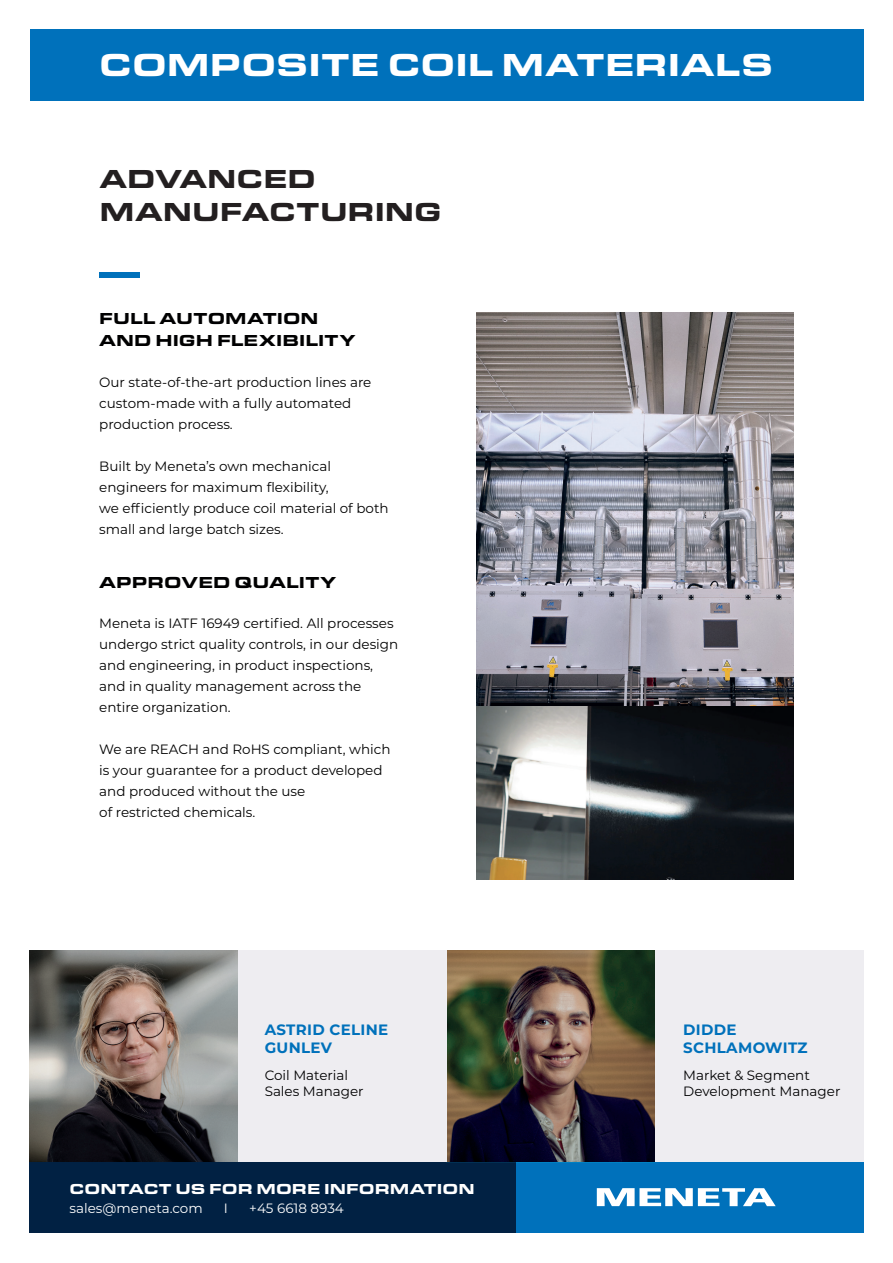
<style>
.page{position:relative;width:893px;height:1263px;background:#fff}
.page>*{position:absolute;margin:0;border:0;box-sizing:border-box;transform-origin:0 0}
.t1{font:900 33px "Eurostile Ext";color:#fff}
.t2{font:33px "Eurostile Ext";color:#000001}
.t3{font:900 27px/32.4px "Eurostile Ext";color:#231f20}
.t4{font:900 16.5px/22.5px "Eurostile Ext";color:#000001}
.t5{font:700 15px/18px "Montserrat";letter-spacing:.02em;color:#0071bb}
.t6{font:900 15px "Eurostile Ext";color:#fff}
.t7{font:13.5px/21px "Montserrat";color:#000001}
.t8{font:13.5px "Montserrat";color:#fff}
</style>
<div class="page">
<div style="left:99px;top:273px;width:41px;height:5px;background:#0071bb"></div>
<img style="left:30px;top:950px;width:208px;height:212px">
<div style="left:238px;top:950px;width:208px;height:212px;background:#eeedf1"></div>
<div style="left:655px;top:950px;width:208px;height:212px;background:#eeedf1"></div>
<div style="left:30px;top:1162px;width:486px;height:71px;background:#012143"></div>
<div style="left:516px;top:1162px;width:347px;height:71px;background:#0071bb"></div>
<svg style="left:597px;top:1188px;width:179px;height:18px"></svg>
<div style="left:30px;top:30px;width:833px;height:71px;background:#0071bb"></div>
<img style="left:476px;top:313px;width:318px;height:566px">
<img style="left:446px;top:950px;width:209px;height:212px">
<h1 class="t1" style="left:99px;top:40px;width:675px">COMPOSITE COIL MATERIALS</h1>
<h2 class="t3" style="left:99px;top:161px;width:344px">ADVANCED<br>MANUFACTURING</h2>
<h1 class="t2" style="left:99px;top:204px;width:369px">AND SIMULATION</h1>
<p class="t4" style="left:99px;top:306px;width:258px">FULL AUTOMATION<br>AND HIGH FLEXIBILITY</p>
<p class="t7" style="left:99px;top:371px;width:274px">Our state-of-the-art production lines are custom-made with a fully automated production process.</p>
<p class="t7" style="left:99px;top:455px;width:291px">Built by Meneta’s own mechanical engineers for maximum flexibility,<br>we efficiently produce coil material of both small and large batch sizes.</p>
<p class="t4" style="left:99px;top:570px;width:239px">APPROVED QUALITY</p>
<p class="t7" style="left:99px;top:612px;width:301px">Meneta is IATF 16949 certified. All processes undergo strict quality controls, in our design and engineering, in product inspections, and in quality management across the entire organization.</p>
<p class="t7" style="left:99px;top:738px;width:293px">We are REACH and RoHS compliant, which is your guarantee for a product developed and produced without the use<br>of restricted chemicals.</p>
<p class="t5" style="left:265px;top:1020px;width:125px">ASTRID CELINE<br>GUNLEV</p>
<p class="t7" style="left:265px;top:1066px;width:101px;line-height:16.5px">Coil Material<br>Sales Manager</p>
<p class="t6" style="left:70px;top:1177px;width:407px">CONTACT US FOR MORE INFORMATION</p>
<p class="t8" style="left:70px;top:1199px;width:135px">sales@meneta.com</p>
<p class="t8" style="left:224px;top:1199px;width:6px">I</p>
<p class="t8" style="left:249px;top:1199px;width:96px">+45 6618 8934</p>
<p class="t5" style="left:683px;top:1020px;width:126px">DIDDE<br>SCHLAMOWITZ</p>
<p class="t7" style="left:683px;top:1066px;width:159px;line-height:16.5px">Market &amp; Segment<br>Development Manager</p>
</div>
